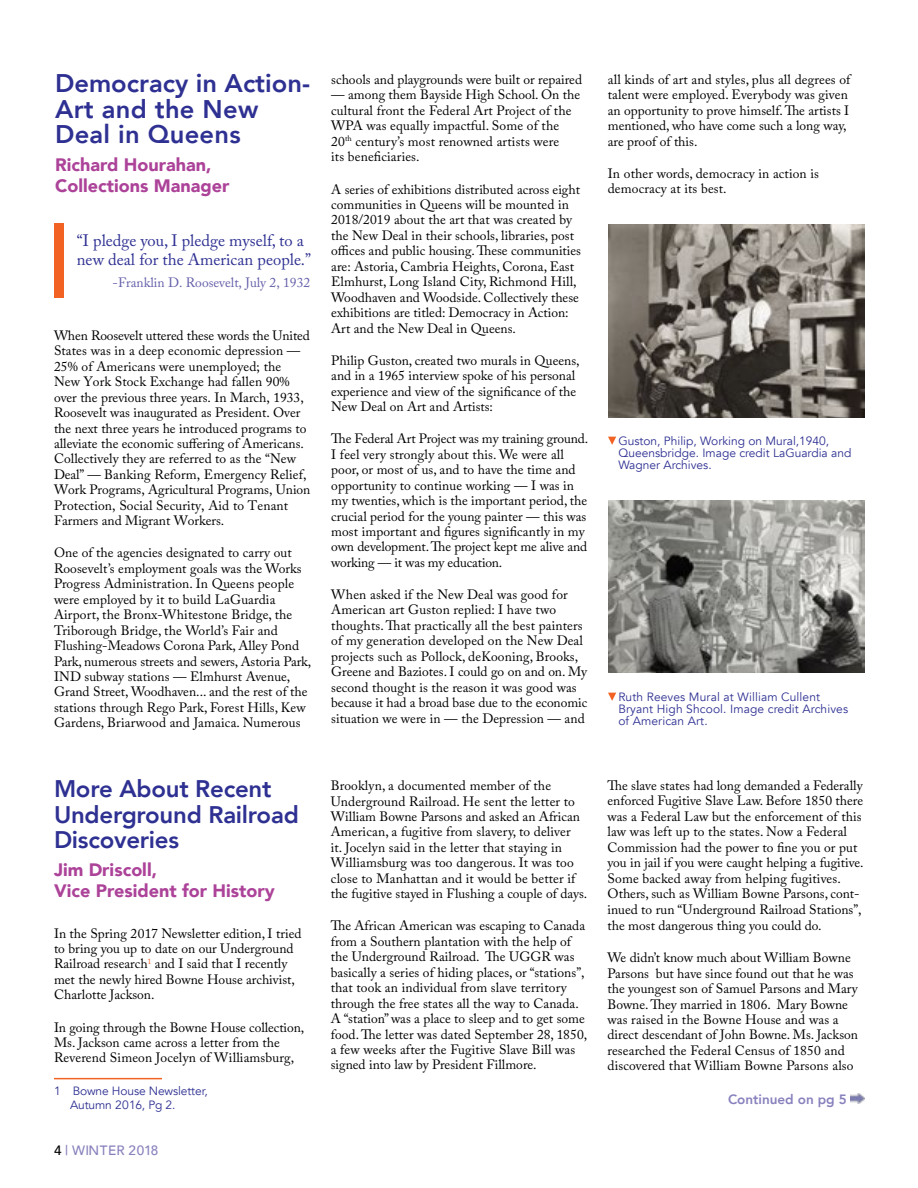
<style>
.page{position:relative;width:918px;height:1188px;background:#fff}
.page>*{position:absolute;margin:0;border:0;box-sizing:border-box;transform-origin:0 0}
.t1{font:800 25.5px/25.5px "Avenir";letter-spacing:.01em;color:#2e3092}
.t2{font:800 24px/25.5px "Avenir";letter-spacing:-.01em;color:#2e3092}
.t3{font:900 18px/21px "Avenir";color:#ac4399}
.t4{font:16.5px/18.5px "Adobe Caslon Pro";color:#2e3092}
.t5{font:13.5px/15.5px "Adobe Caslon Pro";letter-spacing:.005em;color:#000}
.t6{font:13.5px "Adobe Caslon Pro";color:#645faa}
.t7{font:800 13.5px "Avenir";color:#8781bd}
.t8{font:500 13.5px "Avenir";letter-spacing:.015em;color:#8781bd}
.t9{font:12px/12px "Avenir";color:#2e3092}
.s1{color:#000}
</style>
<div class="page">
<img style="left:608px;top:500px;width:257px;height:173px">
<svg style="left:608px;top:693px;width:8px;height:8px"></svg>
<img style="left:608px;top:225px;width:257px;height:192px">
<svg style="left:608px;top:437px;width:8px;height:8px"></svg>
<div style="left:54px;top:224px;width:9px;height:74px;background:#f26323"></div>
<hr style="left:54px;top:1078px;width:108px;height:1px;background:#f26323">
<img style="left:851px;top:1094px;width:14px;height:10px">
<h1 class="t1" style="left:55px;top:71px;width:257px">Democracy in Action-<br>Art and the New<br>Deal in Queens</h1>
<h3 class="t3" style="left:55px;top:154px;width:176px">Richard Hourahan,<br>Collections Manager</h3>
<p class="t4" style="left:77px;top:231px;width:236px">“I pledge you, I pledge myself, to a new deal for the American people.”</p>
<p class="t6" style="left:113px;top:274px;width:199px">-Franklin D. Roosevelt, July 2, 1932</p>
<p class="t5" style="left:54px;top:328px;width:258px">When Roosevelt uttered these words the United States was in a deep economic depression — 25% of Americans were unemployed; the New York Stock Exchange had fallen 90% over the previous three years. In March, 1933, Roosevelt was inaugurated as President. Over the next three years he introduced programs to alleviate the economic suffering of Americans.<br>Collectively they are referred to as the “New Deal” — Banking Reform, Emergency Relief, Work Programs, Agricultural Programs, Union Protection, Social Security, Aid to Tenant Farmers and Migrant Workers.</p>
<p class="t5" style="left:54px;top:545px;width:259px">One of the agencies designated to carry out Roosevelt’s employment goals was the Works Progress Administration. In Queens people were employed by it to build LaGuardia Airport, the Bronx-Whitestone Bridge, the Triborough Bridge, the World’s Fair and Flushing-Meadows Corona Park, Alley Pond Park, numerous streets and sewers, Astoria Park, IND subway stations — Elmhurst Avenue, Grand Street, Woodhaven... and the rest of the stations through Rego Park, Forest Hills, Kew Gardens, Briarwood and Jamaica. Numerous</p>
<h2 class="t2" style="left:54px;top:776px;width:246px">More About Recent<br>Underground Railroad<br>Discoveries</h2>
<h3 class="t3" style="left:54px;top:859px;width:222px">Jim Driscoll,<br>Vice President for History</h3>
<p class="t5" style="left:54px;top:925px;width:249px">In the Spring 2017 Newsletter edition, I tried to bring you up to date on our Underground Railroad research<sup>1</sup> and I said that I recently met the newly hired Bowne House archivist, Charlotte Jackson.</p>
<p class="t5" style="left:54px;top:1019px;width:252px">In going through the Bowne House collection,<br>Ms. Jackson came across a letter from the<br>Reverend Simeon Jocelyn of Williamsburg,</p>
<p class="t9" style="left:70px;top:1084px;width:139px;line-height:14px;text-indent:-16px">1 Bowne House Newsletter,<br>Autumn 2016, Pg 2.</p>
<p class="t8" style="left:54px;top:1139px;width:106px"><span class="s1">4</span> | WINTER 2018</p>
<p class="t5" style="left:331px;top:72px;width:252px">schools and playgrounds were built or repaired</p>
<p class="t5" style="left:331px;top:87px;width:250px">— among them Bayside High School. On the cultural front the Federal Art Project of the WPA was equally impactful. Some of the 20<sup>th</sup> century’s most renowned artists were<br>its beneficiaries.</p>
<p class="t5" style="left:331px;top:181px;width:251px">A series of exhibitions distributed across eight communities in Queens will be mounted in 2018/2019 about the art that was created by the New Deal in their schools, libraries, post offices and public housing. These communities are: Astoria, Cambria Heights, Corona, East Elmhurst, Long Island City, Richmond Hill, Woodhaven and Woodside. Collectively these exhibitions are titled: Democracy in Action:<br>Art and the New Deal in Queens.</p>
<p class="t5" style="left:331px;top:352px;width:250px">Philip Guston, created two murals in Queens, and in a 1965 interview spoke of his personal experience and view of the significance of the New Deal on Art and Artists:</p>
<p class="t5" style="left:331px;top:431px;width:258px">The Federal Art Project was my training ground.<br>I feel very strongly about this. We were all poor, or most of us, and to have the time and opportunity to continue working — I was in my twenties, which is the important period, the crucial period for the young painter — this was most important and figures significantly in my own development. The project kept me alive and working — it was my education.</p>
<p class="t5" style="left:331px;top:587px;width:258px">When asked if the New Deal was good for American art Guston replied: I have two thoughts. That practically all the best painters of my generation developed on the New Deal projects such as Pollock, deKooning, Brooks, Greene and Baziotes. I could go on and on. My second thought is the reason it was good was because it had a broad base due to the economic situation we were in — the Depression — and</p>
<p class="t5" style="left:608px;top:72px;width:244px">all kinds of art and styles, plus all degrees of talent were employed. Everybody was given an opportunity to prove himself. The artists I mentioned, who have come such a long way, are proof of this.</p>
<p class="t5" style="left:608px;top:166px;width:213px">In other words, democracy in action is democracy at its best.</p>
<p class="t9" style="left:618px;top:435px;width:234px">Guston, Philip, Working on Mural,1940,<br>Queensbridge. Image credit LaGuardia and<br>Wagner Archives.</p>
<p class="t9" style="left:618px;top:691px;width:231px">Ruth Reeves Mural at William Cullent<br>Bryant High Shcool. Image credit Archives of American Art.</p>
<p class="t5" style="left:331px;top:778px;width:258px">Brooklyn, a documented member of the Underground Railroad. He sent the letter to William Bowne Parsons and asked an African American, a fugitive from slavery, to deliver<br>it. Jocelyn said in the letter that staying in Williamsburg was too dangerous. It was too close to Manhattan and it would be better if the fugitive stayed in Flushing a couple of days.</p>
<p class="t5" style="left:331px;top:918px;width:258px">The African American was escaping to Canada from a Southern plantation with the help of the Underground Railroad. The UGGR was basically a series of hiding places, or “stations”, that took an individual from slave territory through the free states all the way to Canada.<br>A “station” was a place to sleep and to get some food. The letter was dated September 28, 1850, a few weeks after the Fugitive Slave Bill was signed into law by President Fillmore.</p>
<p class="t5" style="left:608px;top:778px;width:258px">The slave states had long demanded a Federally enforced Fugitive Slave Law. Before 1850 there was a Federal Law but the enforcement of this law was left up to the states. Now a Federal Commission had the power to fine you or put you in jail if you were caught helping a fugitive.<br>Some backed away from helping fugitives.<br>Others, such as William Bowne Parsons, cont&shy;inued to run “Underground Railroad Stations”, the most dangerous thing you could do.</p>
<p class="t5" style="left:608px;top:950px;width:252px">We didn’t know much about William Bowne Parsons but have since found out that he was the youngest son of Samuel Parsons and Mary Bowne. They married in 1806. Mary Bowne was raised in the Bowne House and was a direct descendant of John Bowne. Ms. Jackson researched the Federal Census of 1850 and discovered that William Bowne Parsons also</p>
<p class="t7" style="left:728px;top:1088px;width:120px">Continued on pg 5</p>
</div>
